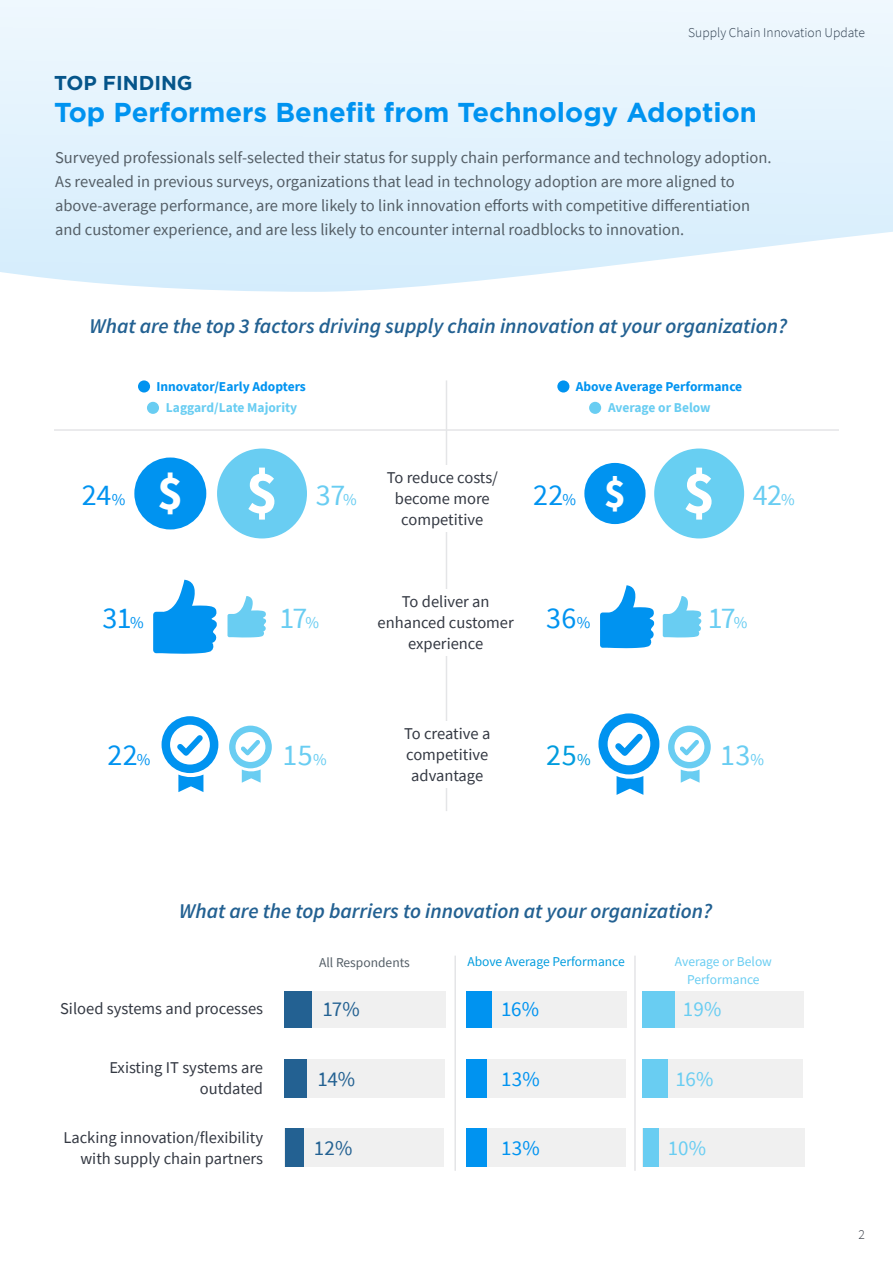
<style>
.page{position:relative;width:893px;height:1263px;background:#fff}
.page>*{position:absolute;margin:0;border:0;box-sizing:border-box;transform-origin:0 0}
.t1{font:700 48.6px "Source Sans Pro";color:#fff}
.t2{font:700 41.4px "Source Sans Pro";color:#fff}
.t3{font:30px "Source Sans Pro";letter-spacing:-.01em;color:#69cdf2}
.t4{font:30px "Source Sans Pro";letter-spacing:.01em;color:#0093f0}
.t5{font:30px "Source Sans Pro";color:#009cde}
.t6{font:700 27.3px "Gotham";color:#0093f0}
.t7{font:italic 600 21px "Source Sans Pro";color:#236192}
.t8{font:21px "Source Sans Pro";color:#236192}
.t9{font:21px "Source Sans Pro";color:#0093f0}
.t10{font:21px "Source Sans Pro";color:#69cdf2}
.t11{font:700 20.1px "Gotham";color:#05558a}
.t12{font:16.5px/24px "Source Sans Pro";color:#545e66}
.t13{font:16.5px/21px "Source Sans Pro";color:#333842;text-align:center}
.t14{font:700 13.5px "Source Sans Pro";color:#0093f0}
.t15{font:700 13.5px "Source Sans Pro";color:#69cdf2}
.t16{font:300 13.5px "Source Sans Pro";color:#333842}
.t17{font:13.5px/18px "Source Sans Pro";color:#69cdf2;text-align:center}
.t18{font:13.5px "Source Sans Pro";color:#009cde}
.t19{font:13.5px "Source Sans Pro";color:#545e66}
.s1{font-size:60.75px}
.s2{font-size:16.5px}
</style>
<div class="page">
<div style="left:0;top:0;width:893px;height:361px;background:#e6f4fd"></div>
<svg style="left:0;top:208px;width:893px;height:372px"></svg>
<hr style="left:446px;top:380px;width:1px;height:431px;background:#e4e5e7">
<hr style="left:54px;top:429px;width:785px;height:2px;background:#e4e5e7">
<div style="left:379px;top:465px;width:133px;height:67px;background:#fff"></div>
<div style="left:379px;top:589px;width:133px;height:67px;background:#fff"></div>
<div style="left:379px;top:721px;width:133px;height:66px;background:#fff"></div>
<svg style="left:153px;top:580px;width:64px;height:74px"></svg>
<svg style="left:600px;top:585px;width:54px;height:63px"></svg>
<svg style="left:227px;top:596px;width:39px;height:41px"></svg>
<svg style="left:663px;top:596px;width:38px;height:41px"></svg>
<div style="left:217px;top:448px;width:90px;height:90px;background:#69cdf2;border-radius:50%"></div>
<div style="left:654px;top:448px;width:90px;height:90px;background:#68cff2;border-radius:50%"></div>
<div style="left:134px;top:457px;width:72px;height:72px;background:#0093f0;border-radius:50%"></div>
<div style="left:584px;top:463px;width:61px;height:61px;background:#0093f0;border-radius:50%"></div>
<div style="left:138px;top:380px;width:12px;height:12px;background:#0093f0;border-radius:50%"></div>
<div style="left:147px;top:402px;width:12px;height:12px;background:#69cdf2;border-radius:50%"></div>
<div style="left:557px;top:380px;width:12px;height:12px;background:#0093f0;border-radius:50%"></div>
<div style="left:589px;top:402px;width:12px;height:12px;background:#69cdf2;border-radius:50%"></div>
<svg style="left:162px;top:716px;width:56px;height:76px"></svg>
<svg style="left:598px;top:713px;width:61px;height:82px"></svg>
<svg style="left:229px;top:726px;width:43px;height:57px"></svg>
<svg style="left:668px;top:726px;width:43px;height:57px"></svg>
<div style="left:285px;top:992px;width:160px;height:36px;background:#f0f0f0"></div>
<div style="left:285px;top:992px;width:27px;height:36px;background:#236192"></div>
<div style="left:466px;top:992px;width:161px;height:36px;background:#f0f0f0"></div>
<div style="left:466px;top:992px;width:26px;height:36px;background:#0093f0"></div>
<div style="left:285px;top:1059px;width:160px;height:38px;background:#f0f0f0"></div>
<div style="left:285px;top:1059px;width:22px;height:38px;background:#236192"></div>
<div style="left:466px;top:1059px;width:160px;height:38px;background:#f0f0f0"></div>
<div style="left:466px;top:1059px;width:21px;height:38px;background:#0093f0"></div>
<div style="left:285px;top:1128px;width:159px;height:39px;background:#f0f0f0"></div>
<div style="left:285px;top:1128px;width:19px;height:39px;background:#236192"></div>
<div style="left:466px;top:1128px;width:160px;height:39px;background:#f0f0f0"></div>
<div style="left:466px;top:1128px;width:21px;height:39px;background:#0093f0"></div>
<div style="left:643px;top:992px;width:160px;height:36px;background:#f0f0f0"></div>
<div style="left:643px;top:992px;width:32px;height:36px;background:#69cdf2"></div>
<div style="left:643px;top:1059px;width:160px;height:38px;background:#f0f0f0"></div>
<div style="left:643px;top:1059px;width:25px;height:38px;background:#69cdf2"></div>
<div style="left:643px;top:1128px;width:162px;height:39px;background:#f0f0f0"></div>
<div style="left:643px;top:1128px;width:16px;height:39px;background:#69cdf2"></div>
<hr style="left:454px;top:955px;width:2px;height:216px;background:#e4e5e7">
<hr style="left:634px;top:955px;width:2px;height:216px;background:#e4e5e7">
<p class="t16" style="left:688px;top:24px;width:178px">Supply Chain Innovation Update</p>
<p class="t11" style="left:54px;top:69px;width:140px">TOP FINDING</p>
<h3 class="t6" style="left:54px;top:94px;width:704px">Top Performers Benefit from Technology Adoption</h3>
<p class="t12" style="left:55px;top:146px;width:718px">Surveyed professionals self-selected their status for supply chain performance and technology adoption.<br>As revealed in previous surveys, organizations that lead in technology adoption are more aligned to above-average performance, are more likely to link innovation efforts with competitive differentiation and customer experience, and are less likely to encounter internal roadblocks to innovation.</p>
<p class="t7" style="left:90px;top:313px;width:699px">What are the top 3 factors driving supply chain innovation at your organization?</p>
<p class="t14" style="left:156px;top:377px;width:151px">Innovator/Early Adopters</p>
<p class="t15" style="left:166px;top:398px;width:133px">Laggard/Late Majority</p>
<p class="t14" style="left:576px;top:377px;width:168px">Above Average Performance</p>
<p class="t15" style="left:608px;top:398px;width:104px">Average or Below</p>
<h1 class="t1" style="left:157px;top:460px;width:122px">$ <span class="s1">$</span></h1>
<h2 class="t2" style="left:604px;top:465px;width:113px">$ <span class="s1">$</span></h2>
<p class="t13" style="left:387px;top:467px;width:113px">To reduce costs/ become more competitive</p>
<h3 class="t4" style="left:82px;top:476px;width:45px">24<span class="s2">%</span></h3>
<h3 class="t4" style="left:533px;top:476px;width:44px">22<span class="s2">%</span></h3>
<h3 class="t3" style="left:316px;top:476px;width:43px">37<span class="s2">%</span></h3>
<h3 class="t3" style="left:753px;top:476px;width:43px">42<span class="s2">%</span></h3>
<p class="t13" style="left:378px;top:591px;width:138px">To deliver an enhanced customer experience</p>
<h3 class="t4" style="left:102px;top:599px;width:43px">31<span class="s2">%</span></h3>
<h3 class="t4" style="left:546px;top:599px;width:45px">36<span class="s2">%</span></h3>
<h3 class="t3" style="left:279px;top:599px;width:41px">17<span class="s2">%</span></h3>
<h3 class="t3" style="left:708px;top:599px;width:41px">17<span class="s2">%</span></h3>
<p class="t13" style="left:404px;top:723px;width:88px">To creative a competitive advantage</p>
<h3 class="t4" style="left:107px;top:736px;width:44px">22<span class="s2">%</span></h3>
<h3 class="t5" style="left:546px;top:736px;width:46px">25<span class="s2">%</span></h3>
<h3 class="t3" style="left:282px;top:736px;width:46px">15<span class="s2">%</span></h3>
<h3 class="t3" style="left:720px;top:736px;width:45px">13<span class="s2">%</span></h3>
<p class="t7" style="left:179px;top:897px;width:534px">What are the top barriers to innovation at your organization?</p>
<p class="t19" style="left:319px;top:954px;width:92px">All Respondents</p>
<p class="t18" style="left:467px;top:953px;width:159px">Above Average Performance</p>
<p class="t17" style="left:675px;top:952px;width:99px">Average or Below<br>Performance</p>
<p class="t8" style="left:323px;top:995px;width:39px">17%</p>
<p class="t9" style="left:501px;top:995px;width:39px">16%</p>
<p class="t10" style="left:683px;top:995px;width:40px">19%</p>
<p class="t13" style="left:60px;top:998px;width:205px">Siloed systems and processes</p>
<p class="t13" style="left:109px;top:1056px;width:155px;text-align:right">Existing IT systems are outdated</p>
<p class="t13" style="left:63px;top:1127px;width:201px;text-align:right">Lacking innovation/flexibility with supply chain partners</p>
<p class="t8" style="left:317px;top:1065px;width:39px">14%</p>
<p class="t8" style="left:314px;top:1134px;width:40px">12%</p>
<p class="t9" style="left:501px;top:1065px;width:40px">13%</p>
<p class="t10" style="left:675px;top:1065px;width:39px">16%</p>
<p class="t9" style="left:501px;top:1134px;width:40px">13%</p>
<p class="t10" style="left:668px;top:1134px;width:40px">10%</p>
<p class="t16" style="left:858px;top:1226px;width:8px">2</p>
</div>
